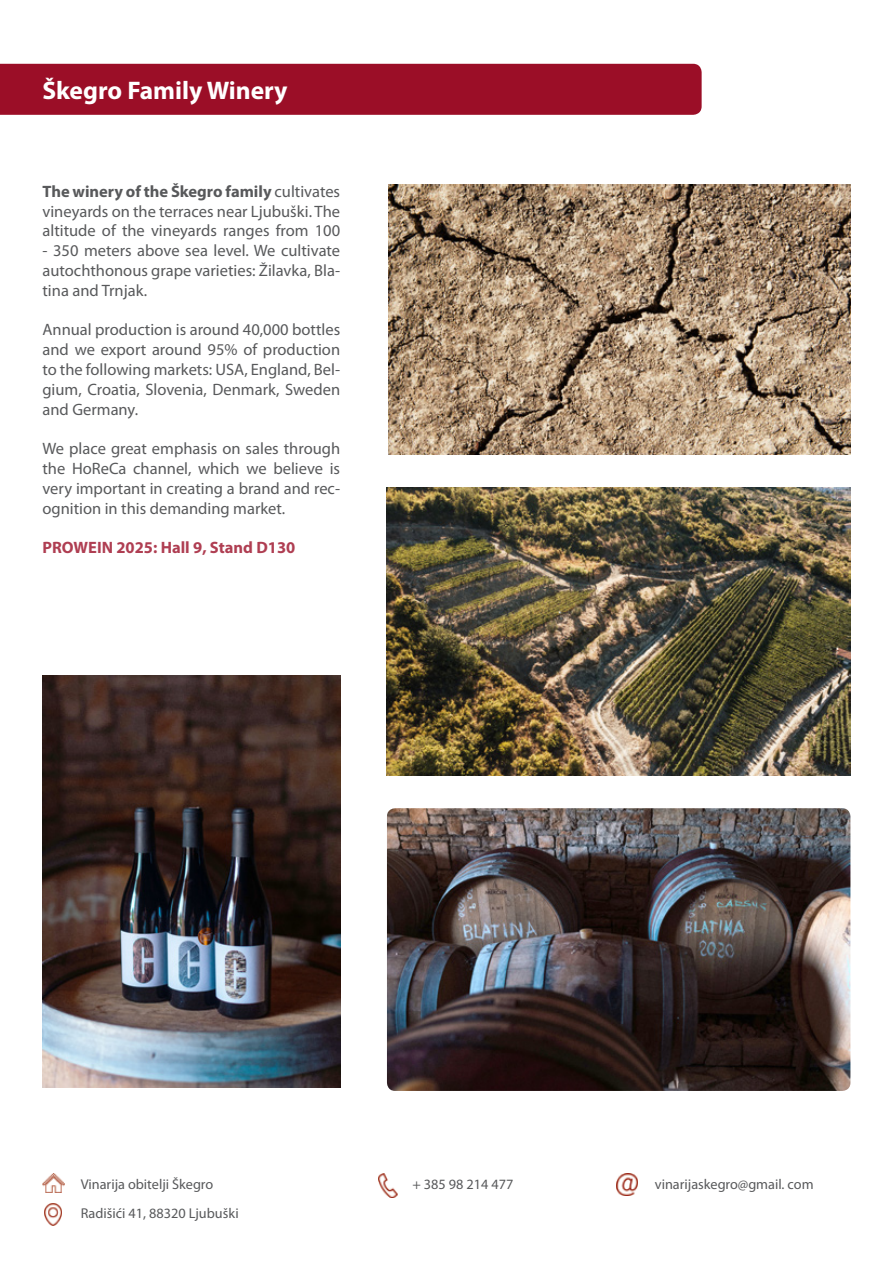
<style>
.page{position:relative;width:893px;height:1263px;background:#fff}
.page>*{position:absolute;margin:0;border:0;box-sizing:border-box;transform-origin:0 0}
.t1{font:700 25.5px "Myriad Pro";color:#fff}
.t2{font:16.5px/19.8px "Myriad Pro";color:#58595b;text-align:justify}
.t3{font:700 16.5px "Myriad Pro";color:#af3e52}
.t4{font:14.25px/29.8px "Myriad Pro";color:#58595b}
.s1{font-weight:700}
</style>
<div class="page">
<div style="left:0;top:64px;width:702px;height:51px;background:#9b0e27"></div>
<img style="left:387px;top:808px;width:463px;height:283px">
<img style="left:44px;top:1203px;width:18px;height:22px">
<img style="left:43px;top:1174px;width:21px;height:18px">
<img style="left:378px;top:1174px;width:19px;height:23px">
<img style="left:617px;top:1174px;width:20px;height:21px">
<img style="left:387px;top:488px;width:463px;height:287px">
<img style="left:388px;top:184px;width:462px;height:271px">
<img style="left:43px;top:675px;width:298px;height:412px">
<h1 class="t1" style="left:43px;top:74px;width:247px">Škegro Family Winery</h1>
<p class="t2" style="left:43px;top:181px;width:299px"><span class="s1">The winery of the Škegro family</span> cultivates vineyards on the terraces near Ljubuški. The altitude of the vineyards ranges from 100</p>
<p class="t2" style="left:43px;top:240px;width:299px">- 350 meters above sea level. We cultivate autochthonous grape varieties: Žilavka, Bla&shy;tina and Trnjak.</p>
<p class="t2" style="left:43px;top:320px;width:299px">Annual production is around 40,000 bottles and we export around 95% of production to the following markets: USA, England, Bel&shy;gium, Croatia, Slovenia, Denmark, Sweden and Germany.</p>
<p class="t2" style="left:43px;top:438px;width:299px">We place great emphasis on sales through the HoReCa channel, which we believe is very important in creating a brand and rec&shy;ognition in this demanding market.</p>
<p class="t3" style="left:43px;top:537px;width:254px">PROWEIN 2025: Hall 9, Stand D130</p>
<p class="t4" style="left:81px;top:1169px;width:159px">Vinarija obitelji Škegro<br>Radišići 41, 88320 Ljubuški</p>
<p class="t4" style="left:412px;top:1169px;width:102px">+ 385 98 214 477</p>
<p class="t4" style="left:655px;top:1169px;width:160px">vinarijaskegro@gmail. com</p>
</div>
